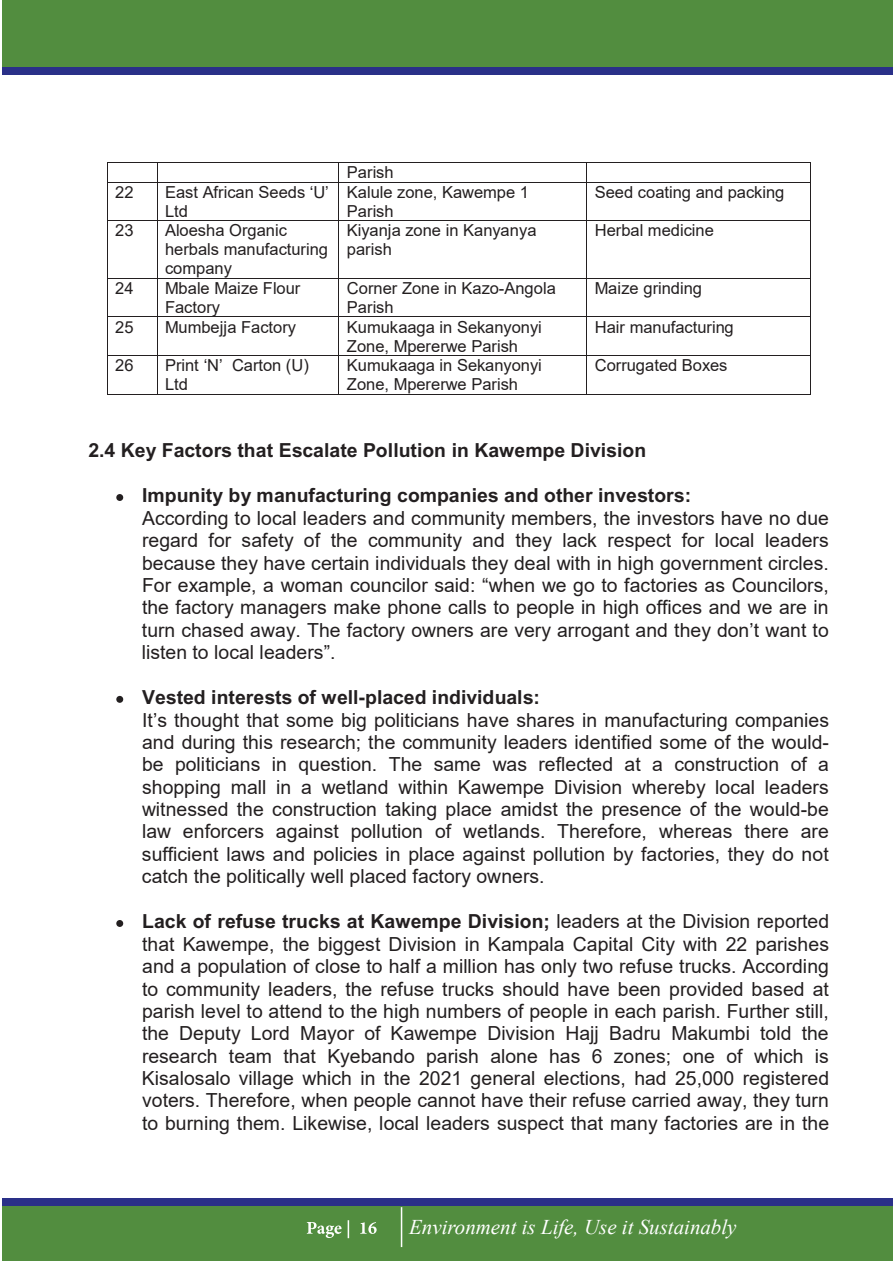
<style>
.page{position:relative;width:893px;height:1263px;background:#fff}
.page>*{position:absolute;margin:0;border:0;box-sizing:border-box;transform-origin:0 0}
.t1{font:italic 21px "Times New Roman";color:#fff}
.t2{font:19.35px/22.4px "Arial";color:#231f20;text-align:justify}
.t3{font:700 19.35px "Arial";color:#231f20}
.t4{font:16.5px/18.9px "Arial";color:#231f20}
.s1{font-weight:700}
</style>
<div class="page">
<hr style="left:108px;top:162px;width:49px;height:1px;background:#231f20">
<hr style="left:157px;top:162px;width:182px;height:1px;background:#231f20">
<hr style="left:339px;top:162px;width:247px;height:1px;background:#231f20">
<hr style="left:587px;top:162px;width:223px;height:1px;background:#231f20">
<svg style="left:107px;top:162px;width:1px;height:21px"></svg>
<hr style="left:108px;top:182px;width:49px;height:1px;background:#231f20">
<svg style="left:157px;top:163px;width:1px;height:19px"></svg>
<hr style="left:157px;top:182px;width:182px;height:1px;background:#231f20">
<hr style="left:339px;top:182px;width:247px;height:1px;background:#231f20">
<svg style="left:586px;top:162px;width:1px;height:21px"></svg>
<hr style="left:587px;top:182px;width:223px;height:1px;background:#231f20">
<svg style="left:810px;top:162px;width:1px;height:21px"></svg>
<hr style="left:107px;top:183px;width:1px;height:37px;background:#231f20">
<hr style="left:157px;top:183px;width:1px;height:37px;background:#231f20">
<hr style="left:339px;top:183px;width:1px;height:37px;background:#231f20">
<hr style="left:586px;top:183px;width:1px;height:37px;background:#231f20">
<hr style="left:810px;top:183px;width:1px;height:37px;background:#231f20">
<hr style="left:108px;top:220px;width:49px;height:1px;background:#231f20">
<hr style="left:157px;top:220px;width:182px;height:1px;background:#231f20">
<hr style="left:339px;top:220px;width:247px;height:1px;background:#231f20">
<hr style="left:587px;top:220px;width:223px;height:1px;background:#231f20">
<hr style="left:107px;top:221px;width:1px;height:57px;background:#231f20">
<hr style="left:157px;top:221px;width:1px;height:57px;background:#231f20">
<hr style="left:339px;top:221px;width:1px;height:57px;background:#231f20">
<hr style="left:586px;top:221px;width:1px;height:57px;background:#231f20">
<hr style="left:810px;top:221px;width:1px;height:57px;background:#231f20">
<hr style="left:108px;top:278px;width:49px;height:1px;background:#231f20">
<hr style="left:157px;top:278px;width:182px;height:1px;background:#231f20">
<hr style="left:339px;top:278px;width:247px;height:1px;background:#231f20">
<hr style="left:587px;top:278px;width:223px;height:1px;background:#231f20">
<hr style="left:107px;top:279px;width:1px;height:38px;background:#231f20">
<hr style="left:157px;top:279px;width:1px;height:38px;background:#231f20">
<hr style="left:339px;top:279px;width:1px;height:38px;background:#231f20">
<hr style="left:586px;top:279px;width:1px;height:38px;background:#231f20">
<hr style="left:810px;top:279px;width:1px;height:38px;background:#231f20">
<hr style="left:108px;top:317px;width:49px;height:1px;background:#231f20">
<hr style="left:157px;top:317px;width:182px;height:1px;background:#231f20">
<hr style="left:339px;top:317px;width:247px;height:1px;background:#231f20">
<hr style="left:587px;top:317px;width:223px;height:1px;background:#231f20">
<hr style="left:107px;top:317px;width:1px;height:38px;background:#231f20">
<hr style="left:157px;top:317px;width:1px;height:38px;background:#231f20">
<hr style="left:339px;top:317px;width:1px;height:38px;background:#231f20">
<hr style="left:586px;top:317px;width:1px;height:38px;background:#231f20">
<hr style="left:810px;top:317px;width:1px;height:38px;background:#231f20">
<hr style="left:108px;top:355px;width:49px;height:1px;background:#231f20">
<hr style="left:157px;top:355px;width:182px;height:1px;background:#231f20">
<hr style="left:339px;top:355px;width:247px;height:1px;background:#231f20">
<hr style="left:587px;top:355px;width:223px;height:1px;background:#231f20">
<hr style="left:107px;top:356px;width:1px;height:38px;background:#231f20">
<hr style="left:108px;top:394px;width:49px;height:1px;background:#231f20">
<hr style="left:157px;top:356px;width:1px;height:38px;background:#231f20">
<hr style="left:157px;top:394px;width:182px;height:1px;background:#231f20">
<hr style="left:339px;top:356px;width:1px;height:38px;background:#231f20">
<hr style="left:339px;top:394px;width:247px;height:1px;background:#231f20">
<hr style="left:586px;top:356px;width:1px;height:38px;background:#231f20">
<hr style="left:587px;top:394px;width:223px;height:1px;background:#231f20">
<hr style="left:810px;top:356px;width:1px;height:38px;background:#231f20">
<svg style="left:116px;top:494px;width:7px;height:7px"></svg>
<svg style="left:116px;top:696px;width:7px;height:7px"></svg>
<svg style="left:116px;top:920px;width:7px;height:7px"></svg>
<div style="left:2px;top:0;width:891px;height:74px;background:#2a3088"></div>
<div style="left:2px;top:1198px;width:891px;height:62px;background:#2a3088"></div>
<div style="left:2px;top:0;width:891px;height:67px;background:#528d3f"></div>
<div style="left:2px;top:1206px;width:891px;height:54px;background:#528d3f"></div>
<svg style="left:307px;top:1220px;width:70px;height:18px"></svg>
<hr style="left:401px;top:1207px;width:1px;height:40px;background:#fff">
<p class="t4" style="left:347px;top:163px;width:48px">Parish</p>
<p class="t4" style="left:115px;top:182px;width:20px">22</p>
<p class="t4" style="left:165px;top:182px;width:165px">East African Seeds ‘U’<br>Ltd</p>
<p class="t4" style="left:347px;top:182px;width:184px">Kalule zone, Kawempe 1<br>Parish</p>
<p class="t4" style="left:595px;top:182px;width:191px">Seed coating and packing</p>
<p class="t4" style="left:115px;top:221px;width:20px">23</p>
<p class="t4" style="left:165px;top:221px;width:164px">Aloesha Organic herbals manufacturing company</p>
<p class="t4" style="left:347px;top:221px;width:191px">Kiyanja zone in Kanyanya parish</p>
<p class="t4" style="left:595px;top:221px;width:121px">Herbal medicine</p>
<p class="t4" style="left:115px;top:279px;width:20px">24</p>
<p class="t4" style="left:165px;top:278px;width:137px">Mbale Maize Flour<br>Factory</p>
<p class="t4" style="left:347px;top:278px;width:210px">Corner Zone in Kazo-Angola<br>Parish</p>
<p class="t4" style="left:595px;top:279px;width:109px">Maize grinding</p>
<p class="t4" style="left:115px;top:317px;width:20px">25</p>
<p class="t4" style="left:165px;top:317px;width:133px">Mumbejja Factory</p>
<p class="t4" style="left:347px;top:317px;width:196px">Kumukaaga in Sekanyonyi<br>Zone, Mpererwe Parish</p>
<p class="t4" style="left:595px;top:317px;width:140px">Hair manufacturing</p>
<p class="t4" style="left:115px;top:356px;width:20px">26</p>
<p class="t4" style="left:165px;top:356px;width:145px">Print ‘N’ Carton (U)<br>Ltd</p>
<p class="t4" style="left:347px;top:356px;width:196px">Kumukaaga in Sekanyonyi<br>Zone, Mpererwe Parish</p>
<p class="t4" style="left:595px;top:356px;width:134px">Corrugated Boxes</p>
<p class="t3" style="left:88px;top:439px;width:559px">2.4 Key Factors that Escalate Pollution in Kawempe Division</p>
<p class="t3" style="left:142px;top:484px;width:550px">Impunity by manufacturing companies and other investors:</p>
<p class="t2" style="left:142px;top:507px;width:688px">According to local leaders and community members, the investors have no due regard for safety of the community and they lack respect for local leaders because they have certain individuals they deal with in high government circles.<br>For example, a woman councilor said: “when we go to factories as Councilors, the factory managers make phone calls to people in high offices and we are in turn chased away. The factory owners are very arrogant and they don’t want to listen to local leaders”.</p>
<p class="t3" style="left:142px;top:686px;width:399px">Vested interests of well-placed individuals:</p>
<p class="t2" style="left:142px;top:709px;width:689px">It’s thought that some big politicians have shares in manufacturing companies and during this research; the community leaders identified some of the would&shy;be politicians in question. The same was reflected at a construction of a shopping mall in a wetland within Kawempe Division whereby local leaders witnessed the construction taking place amidst the presence of the would-be law enforcers against pollution of wetlands. Therefore, whereas there are sufficient laws and policies in place against pollution by factories, they do not catch the politically well placed factory owners.</p>
<p class="t2" style="left:142px;top:910px;width:689px"><span class="s1">Lack of refuse trucks at Kawempe Division;</span> leaders at the Division reported that Kawempe, the biggest Division in Kampala Capital City with 22 parishes and a population of close to half a million has only two refuse trucks. According to community leaders, the refuse trucks should have been provided based at parish level to attend to the high numbers of people in each parish. Further still, the Deputy Lord Mayor of Kawempe Division Hajj Badru Makumbi told the research team that Kyebando parish alone has 6 zones; one of which is Kisalosalo village which in the 2021 general elections, had 25,000 registered voters. Therefore, when people cannot have their refuse carried away, they turn to burning them. Likewise, local leaders suspect that many factories are in the</p>
<p class="t1" style="left:409px;top:1212px;width:329px">Environment is Life, Use it Sustainably</p>
</div>
